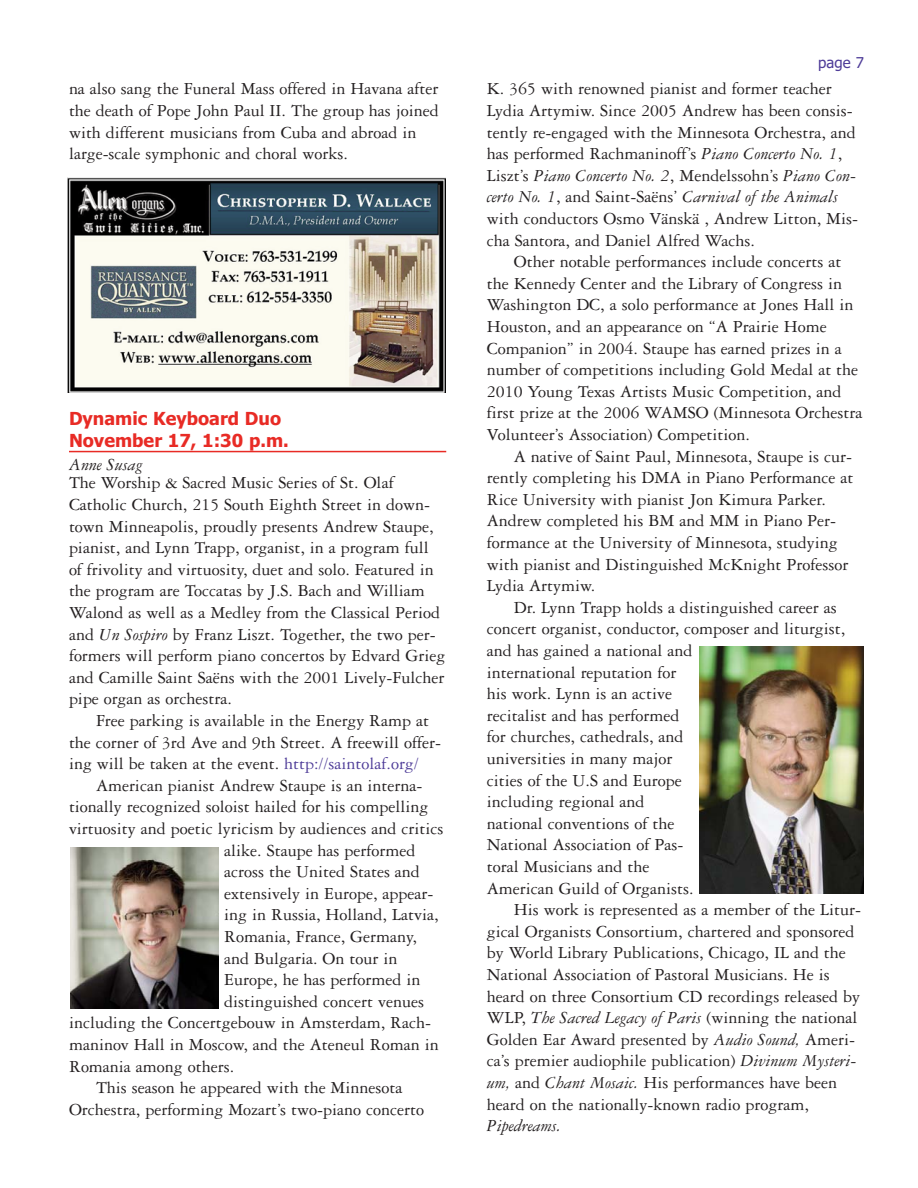
<style>
.page{position:relative;width:918px;height:1188px;background:#fff}
.page>*{position:absolute;margin:0;border:0;box-sizing:border-box;transform-origin:0 0}
.t1{font:18px/21.6px "Garamond Three";color:#231f20}
.t2{font:700 18px/22.5px "Tahoma";color:#e82b25}
.t3{font:italic 18px "Garamond Three";color:#231f20}
.t4{font:15px "Tahoma";color:#4e3c98}
.s1{font-style:italic}
.s2{color:#4e3c98}
</style>
<div class="page">
<hr style="left:69px;top:451px;width:377px;height:1px;background:#e82b25">
<img style="left:68px;top:177px;width:377px;height:216px">
<svg style="left:70px;top:1008px;width:148px;height:1px"></svg>
<img style="left:70px;top:847px;width:148px;height:161px">
<img style="left:699px;top:647px;width:164px;height:246px">
<p class="t1" style="left:69px;top:80px;width:371px">na also sang the Funeral Mass offered in Havana after the death of Pope John Paul II. The group has joined with different musicians from Cuba and abroad in large-scale symphonic and choral works.</p>
<p class="t2" style="left:69px;top:408px;width:221px">Dynamic Keyboard Duo<br>November 17, 1:30 p.m.</p>
<p class="t3" style="left:69px;top:458px;width:75px">Anne Susag</p>
<p class="t1" style="left:69px;top:474px;width:378px">The Worship &amp; Sacred Music Series of St. Olaf Catholic Church, 215 South Eighth Street in down&shy;town Minneapolis, proudly presents Andrew Staupe, pianist, and Lynn Trapp, organist, in a program full of frivolity and virtuosity, duet and solo. Featured in the program are Toccatas by J.S. Bach and William Walond as well as a Medley from the Classical Period and <span class="s1">Un Sospiro</span> by Franz Liszt. Together, the two per&shy;formers will perform piano concertos by Edvard Grieg and Camille Saint Saëns with the 2001 Lively-Fulcher pipe organ as orchestra.</p>
<p class="t1" style="left:69px;top:711px;width:374px;text-indent:27px">Free parking is available in the Energy Ramp at the corner of 3rd Ave and 9th Street. A freewill offer&shy;ing will be taken at the event. <span class="s2">http://saintolaf.org/</span></p>
<p class="t1" style="left:96px;top:776px;width:328px">American pianist Andrew Staupe is an interna-</p>
<p class="t1" style="left:69px;top:798px;width:361px">tionally recognized soloist hailed for his compelling</p>
<p class="t1" style="left:69px;top:819px;width:376px">virtuosity and poetic lyricism by audiences and critics</p>
<p class="t1" style="left:224px;top:841px;width:193px">alike. Staupe has performed</p>
<p class="t1" style="left:224px;top:862px;width:197px">across the United States and</p>
<p class="t1" style="left:224px;top:884px;width:211px">extensively in Europe, appear-</p>
<p class="t1" style="left:224px;top:906px;width:216px">ing in Russia, Holland, Latvia,</p>
<p class="t1" style="left:224px;top:927px;width:194px">Romania, France, Germany,</p>
<p class="t1" style="left:224px;top:949px;width:175px">and Bulgaria. On tour in</p>
<p class="t1" style="left:224px;top:970px;width:198px">Europe, he has performed in</p>
<p class="t1" style="left:224px;top:992px;width:201px">distinguished concert venues</p>
<p class="t1" style="left:69px;top:1014px;width:364px">including the Concertgebouw in Amsterdam, Rach-</p>
<p class="t1" style="left:69px;top:1035px;width:371px">maninov Hall in Moscow, and the Ateneul Roman in</p>
<p class="t1" style="left:69px;top:1057px;width:167px">Romania among others.</p>
<p class="t1" style="left:96px;top:1078px;width:308px">This season he appeared with the Minnesota</p>
<p class="t1" style="left:69px;top:1100px;width:357px">Orchestra, performing Mozart’s two-piano concerto</p>
<p class="t4" style="left:818px;top:55px;width:47px">page 7</p>
<p class="t1" style="left:487px;top:80px;width:373px">K. 365 with renowned pianist and former teacher Lydia Artymiw. Since 2005 Andrew has been consis&shy;tently re-engaged with the Minnesota Orchestra, and has performed Rachmaninoff’s <span class="s1">Piano Concerto No. 1</span>, Liszt’s <span class="s1">Piano Concerto No. 2</span>, Mendelssohn’s <span class="s1">Piano Con&shy;certo No. 1</span>, and Saint-Saëns’ <span class="s1">Carnival of the Animals </span>with conductors Osmo Vänskä , Andrew Litton, Mis&shy;cha Santora, and Daniel Alfred Wachs.</p>
<p class="t1" style="left:487px;top:252px;width:377px;text-indent:27px">Other notable performances include concerts at the Kennedy Center and the Library of Congress in Washington DC, a solo performance at Jones Hall in Houston, and an appearance on “A Prairie Home Companion” in 2004. Staupe has earned prizes in a number of competitions including Gold Medal at the 2010 Young Texas Artists Music Competition, and first prize at the 2006 WAMSO (Minnesota Orchestra Volunteer’s Association) Competition.</p>
<p class="t1" style="left:487px;top:447px;width:368px;text-indent:27px">A native of Saint Paul, Minnesota, Staupe is cur&shy;rently completing his DMA in Piano Performance at Rice University with pianist Jon Kimura Parker.<br>Andrew completed his BM and MM in Piano Per&shy;formance at the University of Minnesota, studying with pianist and Distinguished McKnight Professor Lydia Artymiw.</p>
<p class="t1" style="left:487px;top:598px;width:360px;text-indent:27px">Dr. Lynn Trapp holds a distinguished career as concert organist, conductor, composer and liturgist, and has gained a national and<br>international reputation for<br>his work. Lynn is an active<br>recitalist and has performed<br>for churches, cathedrals, and<br>universities in many major<br>cities of the U.S and Europe<br>including regional and<br>national conventions of the<br>National Association of Pas-<br>toral Musicians and the<br>American Guild of Organists.</p>
<p class="t1" style="left:487px;top:900px;width:376px;text-indent:27px">His work is represented as a member of the Litur&shy;gical Organists Consortium, chartered and sponsored by World Library Publications, Chicago, IL and the National Association of Pastoral Musicians. He is heard on three Consortium CD recordings released by WLP, <span class="s1">The Sacred Legacy of Paris</span> (winning the national Golden Ear Award presented by <span class="s1">Audio Sound,</span> Ameri&shy;ca’s premier audiophile publication) <span class="s1">Divinum Mysteri&shy;um,</span> and <span class="s1">Chant Mosaic.</span> His performances have been heard on the nationally-known radio program,</p>
<p class="t3" style="left:487px;top:1119px;width:76px">Pipedreams.</p>
</div>
